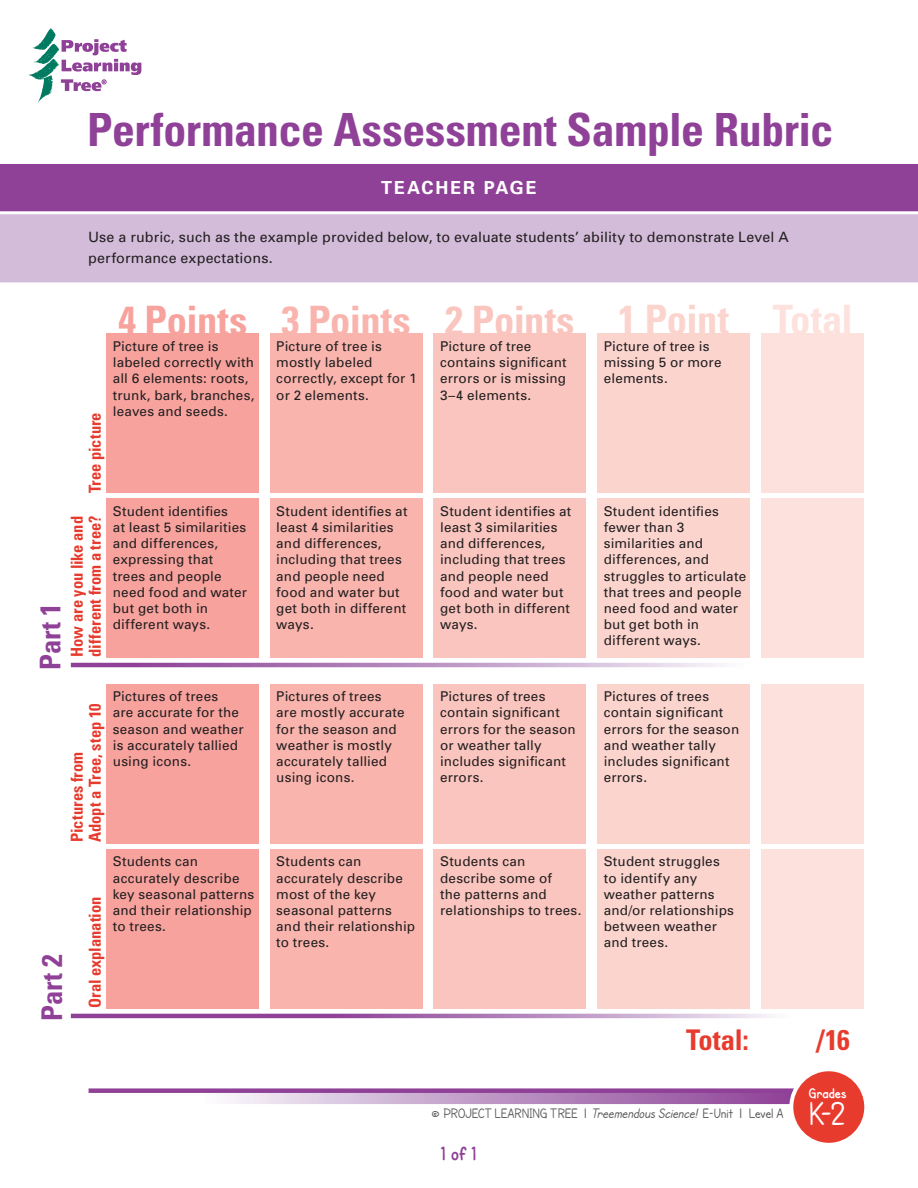
<style>
.page{position:relative;width:918px;height:1188px;background:#fff}
.page>*{position:absolute;margin:0;border:0;box-sizing:border-box;transform-origin:0 0}
.t1{font:700 condensed 45.75px "Univers";letter-spacing:-.005em;color:#8f4198}
.t2{font:700 condensed 40.5px "Univers";letter-spacing:-.01em;color:#f7a29d}
.t3{font:34.5px "SF Cartoonist Hand";color:#fff}
.t4{font:700 condensed 28.5px "Univers";letter-spacing:-.005em;color:#8f4198}
.t5{font:700 condensed 28.5px "Univers";letter-spacing:-.015em;color:#e73b2e}
.t6{font:700 19.5px "SF Cartoonist Hand";color:#8f4198}
.t7{font:700 18px "Univers";letter-spacing:.105em;color:#fff}
.t8{font:700 condensed 16.5px/18px "Univers";color:#e73b2e}
.t9{font:14.25px/21px "Univers";letter-spacing:.01em;color:#231f20}
.t10{font:14.25px "SF Cartoonist Hand";letter-spacing:.02em;color:#57585a}
.t11{font:700 14.25px "SF Cartoonist Hand";letter-spacing:.015em;color:#fff}
.t12{font:13.5px/16.2px "Univers";letter-spacing:.015em;color:#231f20}
.s1{color:#f9b4ad}
.s2{color:#fac5be}
.s3{color:#fbd4ce}
.s4{color:#fde1dc}
.s5{font-style:italic}
</style>
<div class="page">
<svg style="left:229px;top:1093px;width:562px;height:11px;background:#bd95c4"></svg>
<div style="left:89px;top:1088px;width:727px;height:5px;background:#8f4198"></div>
<div style="left:0;top:164px;width:918px;height:59px;background:#8f4198"></div>
<svg style="left:29px;top:28px;width:112px;height:74px"></svg>
<div style="left:791px;top:1069px;width:75px;height:76px;background:#e73b2e;border-radius:50%"></div>
<div style="left:789px;top:1067px;width:79px;height:80px;border:4px solid #fff;border-radius:50%"></div>
<div style="left:0;top:211px;width:918px;height:72px;background:#d3bcda"></div>
<svg style="left:71px;top:1014px;width:701px;height:4px;background:#ab75b3"></svg>
<svg style="left:71px;top:663px;width:650px;height:4px;background:#b88cc0"></svg>
<div style="left:106px;top:334px;width:153px;height:159px;background:#f7a29d"></div>
<div style="left:106px;top:498px;width:153px;height:160px;background:#f7a29d"></div>
<div style="left:106px;top:684px;width:153px;height:160px;background:#f7a29d"></div>
<div style="left:106px;top:849px;width:153px;height:160px;background:#f7a29d"></div>
<div style="left:434px;top:334px;width:152px;height:159px;background:#fac5be"></div>
<div style="left:434px;top:498px;width:152px;height:160px;background:#fac5be"></div>
<div style="left:434px;top:684px;width:152px;height:160px;background:#fac5be"></div>
<div style="left:434px;top:849px;width:152px;height:160px;background:#fac5be"></div>
<div style="left:270px;top:334px;width:152px;height:159px;background:#f9b4ad"></div>
<div style="left:270px;top:498px;width:152px;height:160px;background:#f9b4ad"></div>
<div style="left:270px;top:684px;width:152px;height:160px;background:#f9b4ad"></div>
<div style="left:270px;top:849px;width:152px;height:160px;background:#f9b4ad"></div>
<div style="left:597px;top:334px;width:153px;height:159px;background:#fbd4ce"></div>
<div style="left:761px;top:334px;width:103px;height:159px;background:#fde1dc"></div>
<div style="left:597px;top:498px;width:153px;height:160px;background:#fbd4ce"></div>
<div style="left:761px;top:498px;width:103px;height:160px;background:#fde1dc"></div>
<div style="left:597px;top:684px;width:153px;height:160px;background:#fbd4ce"></div>
<div style="left:761px;top:684px;width:103px;height:160px;background:#fde1dc"></div>
<div style="left:597px;top:849px;width:153px;height:160px;background:#fbd4ce"></div>
<div style="left:761px;top:849px;width:103px;height:160px;background:#fde1dc"></div>
<h1 class="t1" style="left:87px;top:101px;width:748px">Performance Assessment Sample Rubric</h1>
<h3 class="t7" style="left:381px;top:176px;width:157px">TEACHER PAGE</h3>
<p class="t9" style="left:88px;top:226px;width:702px">Use a rubric, such as the example provided below, to evaluate students’ ability to demonstrate Level A performance expectations.</p>
<h3 class="t4" style="left:33px;top:670px;width:68px;rotate:-90deg">Part 1</h3>
<p class="t8" style="left:86px;top:493px;width:83px;rotate:-90deg">Tree picture</p>
<p class="t8" style="left:68px;top:657px;width:142px;rotate:-90deg">How are you like and different from a tree?</p>
<h2 class="t2" style="left:118px;top:296px;width:736px">4 Points <span class="s1">3 Points</span> <span class="s2">2 Points</span> <span class="s3">1 Point</span> <span class="s4">Total</span></h2>
<p class="t12" style="left:113px;top:338px;width:143px">Picture of tree is labeled correctly with all 6 elements: roots, trunk, bark, branches, leaves and seeds.</p>
<p class="t12" style="left:276px;top:338px;width:142px">Picture of tree is mostly labeled correctly, except for 1 or 2 elements.</p>
<p class="t12" style="left:440px;top:338px;width:128px">Picture of tree contains significant errors or is missing<br>3–4 elements.</p>
<p class="t12" style="left:604px;top:338px;width:119px">Picture of tree is missing 5 or more elements.</p>
<p class="t12" style="left:113px;top:503px;width:136px">Student identifies<br>at least 5 similarities and differences, expressing that trees and people need food and water but get both in different ways.</p>
<p class="t12" style="left:276px;top:503px;width:133px">Student identifies at least 4 similarities and differences, including that trees and people need food and water but get both in different ways.</p>
<p class="t12" style="left:440px;top:503px;width:133px">Student identifies at least 3 similarities and differences, including that trees and people need food and water but get both in different ways.</p>
<p class="t12" style="left:604px;top:503px;width:144px">Student identifies fewer than 3 similarities and differences, and struggles to articulate that trees and people need food and water but get both in different ways.</p>
<p class="t8" style="left:68px;top:842px;width:140px;rotate:-90deg">Pictures from<br>Adopt a Tree, step 10</p>
<h3 class="t4" style="left:35px;top:1021px;width:68px;rotate:-90deg">Part 2</h3>
<p class="t8" style="left:86px;top:1008px;width:113px;rotate:-90deg">Oral explanation</p>
<p class="t12" style="left:113px;top:688px;width:132px">Pictures of trees<br>are accurate for the season and weather is accurately tallied using icons.</p>
<p class="t12" style="left:113px;top:853px;width:143px">Students can accurately describe key seasonal patterns and their relationship to trees.</p>
<p class="t12" style="left:276px;top:688px;width:130px">Pictures of trees are mostly accurate for the season and weather is mostly accurately tallied using icons.</p>
<p class="t12" style="left:276px;top:853px;width:140px">Students can accurately describe most of the key seasonal patterns and their relationship to trees.</p>
<p class="t12" style="left:440px;top:688px;width:137px">Pictures of trees contain significant errors for the season or weather tally includes significant errors.</p>
<p class="t12" style="left:604px;top:688px;width:137px">Pictures of trees contain significant errors for the season and weather tally includes significant errors.</p>
<p class="t12" style="left:440px;top:853px;width:143px">Students can describe some of<br>the patterns and relationships to trees.</p>
<p class="t12" style="left:604px;top:853px;width:132px">Student struggles to identify any weather patterns and/or relationships between weather and trees.</p>
<h3 class="t5" style="left:686px;top:1023px;width:64px">Total:</h3>
<h3 class="t5" style="left:817px;top:1023px;width:35px">/16</h3>
<p class="t10" style="left:431px;top:1106px;width:354px">© PROJECT LEARNING TREE | <span class="s5">Treemendous Science!</span> E-Unit | Level A</p>
<h3 class="t6" style="left:441px;top:1142px;width:38px">1 of 1</h3>
<p class="t11" style="left:809px;top:1085px;width:39px">Grades</p>
<h3 class="t3" style="left:809px;top:1094px;width:38px">K-2</h3>
</div>
